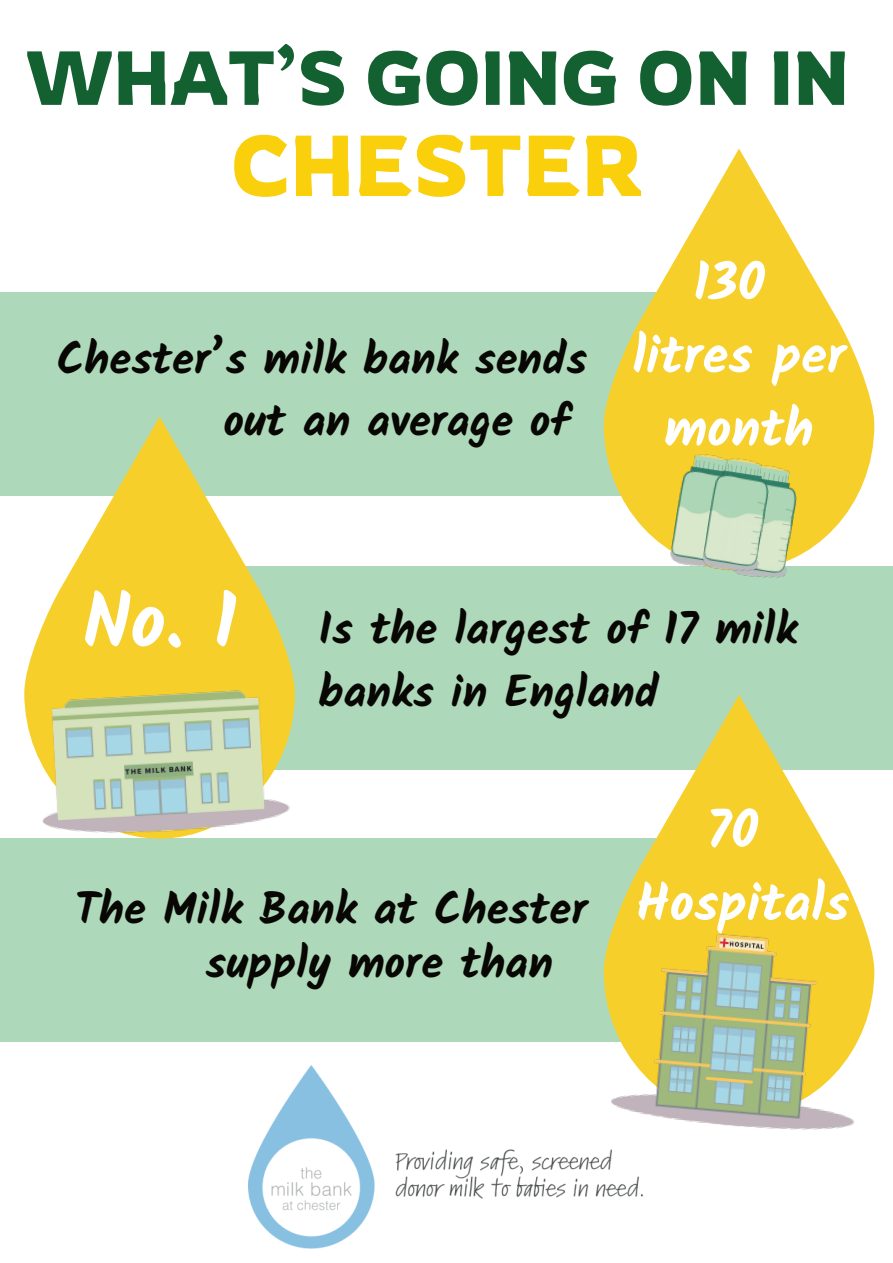
<style>
.page{position:relative;width:893px;height:1263px;background:#fff}
.page>*{position:absolute;margin:0;border:0;box-sizing:border-box;transform-origin:0 0}
.t1{font:85.28px "Rowdies";color:#facf0c}
.t2{font:700 76.5px "Kalam";color:#fff}
.t3{font:75.53px "Rowdies";color:#136031}
.t4{font:700 52.5px/73.1px "Kalam";color:#fff;text-align:center}
.t5{font:700 44.62px/62.4px "Kalam";color:#080704}
</style>
<div class="page">
<div style="left:0;top:838px;width:711px;height:204px;background:#add8b9"></div>
<div style="left:136px;top:567px;width:757px;height:203px;background:#add8b9"></div>
<svg style="left:621px;top:695px;width:236px;height:211px;fill:#f7cf2a"></svg>
<div style="left:0;top:292px;width:711px;height:203px;background:#add8b9"></div>
<svg style="left:24px;top:417px;width:271px;height:251px;fill:#f7cf2a"></svg>
<svg style="left:604px;top:149px;width:270px;height:418px;fill:#f7cf2a"></svg>
<img style="left:784px;top:454px;width:28px;height:122px">
<img style="left:660px;top:443px;width:92px;height:124px">
<img style="left:693px;top:448px;width:91px;height:130px">
<img style="left:604px;top:906px;width:271px;height:224px">
<img style="left:24px;top:668px;width:271px;height:171px">
<img style="left:248px;top:1066px;width:397px;height:182px">
<h3 class="t3" style="left:26px;top:35px;width:825px">WHAT’S GOING ON IN</h3>
<h1 class="t1" style="left:231px;top:117px;width:412px">CHESTER</h1>
<p class="t5" style="left:224px;top:327px;width:365px;text-indent:-167px">Chester’s milk bank sends out an average of</p>
<p class="t4" style="left:632px;top:245px;width:215px">130<br>litres per month</p>
<h2 class="t2" style="left:83px;top:576px;width:155px">No. 1</h2>
<p class="t5" style="left:318px;top:598px;width:480px">Is the largest of 17 milk banks in England</p>
<p class="t5" style="left:205px;top:882px;width:383px;line-height:53.4px;text-indent:-131px">The Milk Bank at Chester supply more than</p>
<p class="t4" style="left:636px;top:793px;width:215px">70<br>Hospitals</p>
</div>
